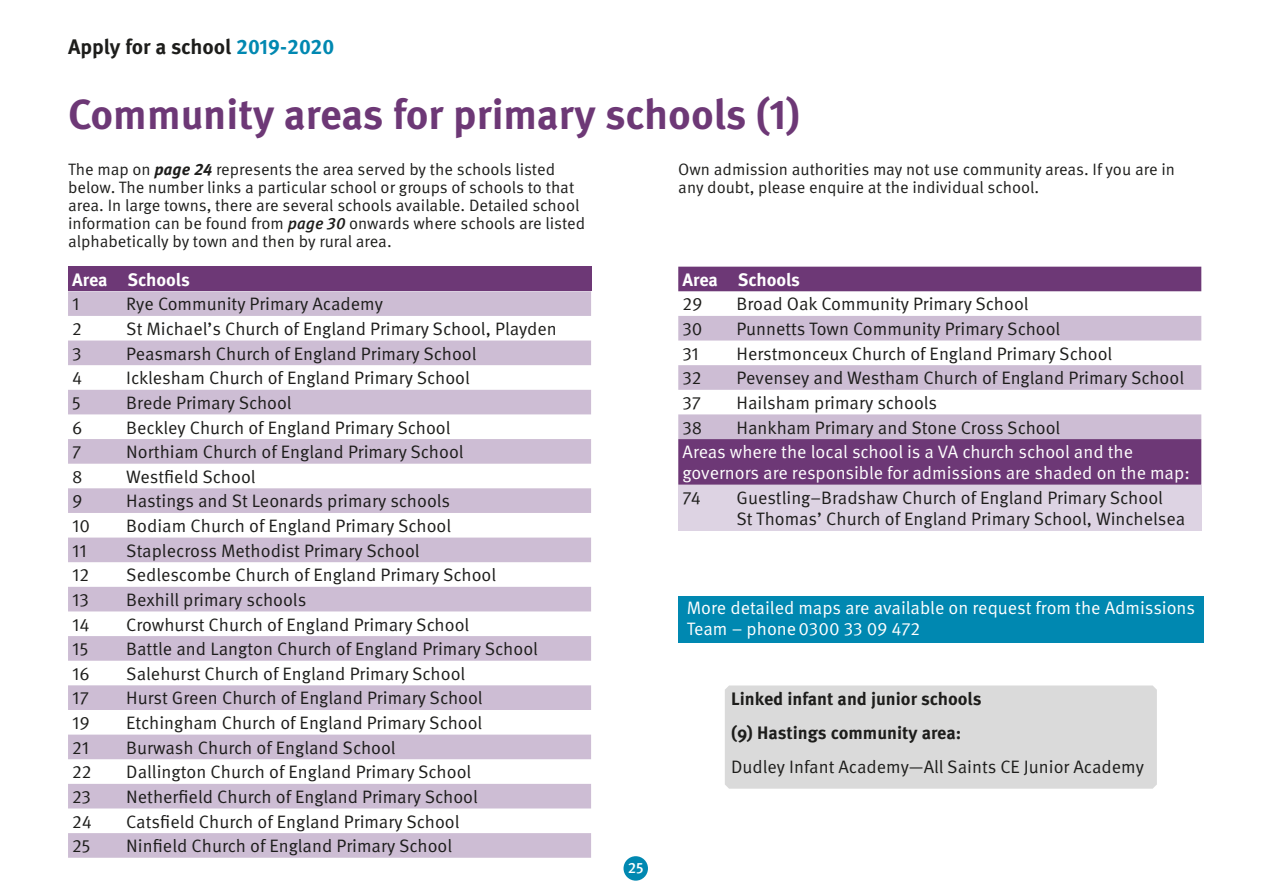
<style>
.page{position:relative;width:1263px;height:893px;background:#fff}
.page>*{position:absolute;margin:0;border:0;box-sizing:border-box;transform-origin:0 0}
.t1{font:700 42px "Meta Pro";color:#6d3876}
.t2{font:700 21px "Meta Pro";color:#1d1d1b}
.new_body_text{font:18px/21px "Meta Pro";color:#1d1d1b}
.new_body_text-2{font:18px/21px "Meta Pro";color:#fff}
.new_body_text-3{font:700 18px "Meta Pro";color:#1d1d1b}
.new_body_text-4{font:700 18px "Meta Pro";letter-spacing:-.005em;color:#fff}
.new_body_text-5{font:16.5px/18px "Meta Pro";color:#1d1d1b}
.t3{font:500 15px "Meta Pro";color:#fff}
.s1{color:#0088b1}
.s2{font-weight:700;font-style:italic}
.s3{font-weight:500;font-style:italic}
</style>
<div class="page">
<div style="left:68px;top:267px;width:523px;height:24px;background:#6d3876"></div>
<svg style="left:68px;top:291px;width:523px;height:567px;fill:#cfbfd5"></svg>
<svg style="left:678px;top:267px;width:523px;height:218px;fill:#6d3876"></svg>
<svg style="left:678px;top:316px;width:523px;height:123px;fill:#cdbdd4"></svg>
<div style="left:678px;top:485px;width:523px;height:45px;background:#ddd3e3"></div>
<div style="left:725px;top:685px;width:432px;height:104px;background:#dadada"></div>
<div style="left:678px;top:596px;width:525px;height:47px;background:#0088b1"></div>
<div style="left:623px;top:856px;width:25px;height:25px;background:#0088b1;border-radius:50%"></div>
<p class="t2" style="left:68px;top:33px;width:268px">Apply for a school <span class="s1">2019-2020</span></p>
<p class="t1" style="left:68px;top:88px;width:734px">Community areas for primary schools (1)</p>
<p class="new_body_text-5" style="left:68px;top:161px;width:519px">The map on <span class="s2">page 24</span> represents the area served by the schools listed below. The number links a particular school or groups of schools to that area. In large towns, there are several schools available. Detailed school information can be found from <span class="s3">page 30</span> onwards where schools are listed alphabetically by town and then by rural area.</p>
<p class="new_body_text-5" style="left:678px;top:161px;width:498px">Own admission authorities may not use community areas. If you are in any doubt, please enquire at the individual school.</p>
<p class="new_body_text-4" style="left:72px;top:268px;width:119px">Area Schools</p>
<p class="new_body_text" style="left:72px;top:294px;width:9px">1</p>
<p class="new_body_text" style="left:126px;top:294px;width:258px">Rye Community Primary Academy</p>
<p class="new_body_text" style="left:72px;top:318px;width:11px">2</p>
<p class="new_body_text" style="left:126px;top:318px;width:432px">St Michael’s Church of England Primary School, Playden</p>
<p class="new_body_text" style="left:72px;top:343px;width:11px">3</p>
<p class="new_body_text" style="left:126px;top:343px;width:352px">Peasmarsh Church of England Primary School</p>
<p class="new_body_text" style="left:72px;top:368px;width:12px">4</p>
<p class="new_body_text" style="left:126px;top:368px;width:345px">Icklesham Church of England Primary School</p>
<p class="new_body_text" style="left:72px;top:392px;width:10px">5</p>
<p class="new_body_text" style="left:126px;top:392px;width:167px">Brede Primary School</p>
<p class="new_body_text" style="left:72px;top:417px;width:12px">6</p>
<p class="new_body_text" style="left:126px;top:417px;width:326px">Beckley Church of England Primary School</p>
<p class="new_body_text" style="left:72px;top:442px;width:11px">7</p>
<p class="new_body_text" style="left:126px;top:442px;width:339px">Northiam Church of England Primary School</p>
<p class="new_body_text" style="left:72px;top:466px;width:12px">8</p>
<p class="new_body_text" style="left:126px;top:466px;width:131px">Westfield School</p>
<p class="new_body_text" style="left:72px;top:491px;width:12px">9</p>
<p class="new_body_text" style="left:126px;top:491px;width:325px">Hastings and St Leonards primary schools</p>
<p class="new_body_text" style="left:72px;top:516px;width:19px">10</p>
<p class="new_body_text" style="left:126px;top:516px;width:326px">Bodiam Church of England Primary School</p>
<p class="new_body_text" style="left:72px;top:540px;width:16px">11</p>
<p class="new_body_text" style="left:126px;top:540px;width:295px">Staplecross Methodist Primary School</p>
<p class="new_body_text" style="left:72px;top:565px;width:18px">12</p>
<p class="new_body_text" style="left:126px;top:565px;width:371px">Sedlescombe Church of England Primary School</p>
<p class="new_body_text" style="left:72px;top:589px;width:18px">13</p>
<p class="new_body_text" style="left:126px;top:589px;width:182px">Bexhill primary schools</p>
<p class="new_body_text" style="left:72px;top:614px;width:19px">14</p>
<p class="new_body_text" style="left:126px;top:614px;width:345px">Crowhurst Church of England Primary School</p>
<p class="new_body_text" style="left:72px;top:639px;width:18px">15</p>
<p class="new_body_text" style="left:126px;top:639px;width:413px">Battle and Langton Church of England Primary School</p>
<p class="new_body_text" style="left:72px;top:663px;width:19px">16</p>
<p class="new_body_text" style="left:126px;top:663px;width:341px">Salehurst Church of England Primary School</p>
<p class="new_body_text" style="left:72px;top:688px;width:18px">17</p>
<p class="new_body_text" style="left:126px;top:688px;width:358px">Hurst Green Church of England Primary School</p>
<p class="new_body_text" style="left:72px;top:713px;width:19px">19</p>
<p class="new_body_text" style="left:126px;top:713px;width:358px">Etchingham Church of England Primary School</p>
<p class="new_body_text" style="left:72px;top:737px;width:18px">21</p>
<p class="new_body_text" style="left:126px;top:737px;width:271px">Burwash Church of England School</p>
<p class="new_body_text" style="left:72px;top:762px;width:21px">22</p>
<p class="new_body_text" style="left:126px;top:762px;width:347px">Dallington Church of England Primary School</p>
<p class="new_body_text" style="left:72px;top:786px;width:20px">23</p>
<p class="new_body_text" style="left:126px;top:786px;width:353px">Netherfield Church of England Primary School</p>
<p class="new_body_text" style="left:72px;top:811px;width:21px">24</p>
<p class="new_body_text" style="left:126px;top:811px;width:335px">Catsfield Church of England Primary School</p>
<p class="new_body_text" style="left:72px;top:836px;width:20px">25</p>
<p class="new_body_text" style="left:126px;top:836px;width:327px">Ninfield Church of England Primary School</p>
<p class="t3" style="left:628px;top:858px;width:18px">25</p>
<p class="new_body_text-4" style="left:682px;top:268px;width:119px">Area Schools</p>
<p class="new_body_text" style="left:682px;top:294px;width:21px">29</p>
<p class="new_body_text" style="left:736px;top:294px;width:294px">Broad Oak Community Primary School</p>
<p class="new_body_text" style="left:682px;top:318px;width:22px">30</p>
<p class="new_body_text" style="left:736px;top:318px;width:325px">Punnetts Town Community Primary School</p>
<p class="new_body_text" style="left:682px;top:343px;width:18px">31</p>
<p class="new_body_text" style="left:736px;top:343px;width:377px">Herstmonceux Church of England Primary School</p>
<p class="new_body_text" style="left:682px;top:368px;width:20px">32</p>
<p class="new_body_text" style="left:736px;top:368px;width:449px">Pevensey and Westham Church of England Primary School</p>
<p class="new_body_text" style="left:682px;top:392px;width:20px">37</p>
<p class="new_body_text" style="left:736px;top:392px;width:202px">Hailsham primary schools</p>
<p class="new_body_text" style="left:682px;top:417px;width:21px">38</p>
<p class="new_body_text" style="left:736px;top:417px;width:325px">Hankham Primary and Stone Cross School</p>
<p class="new_body_text-2" style="left:682px;top:442px;width:509px">Areas where the local school is a VA church school and the governors are responsible for admissions are shaded on the map:</p>
<p class="new_body_text" style="left:682px;top:487px;width:20px">74</p>
<p class="new_body_text" style="left:736px;top:487px;width:450px">Guestling–Bradshaw Church of England Primary School<br>St Thomas’ Church of England Primary School, Winchelsea</p>
<p class="new_body_text-2" style="left:687px;top:598px;width:510px">More detailed maps are available on request from the Admissions<br>Team – phone0300 33 09 472</p>
<p class="new_body_text-3" style="left:731px;top:688px;width:252px">Linked infant and junior schools</p>
<p class="new_body_text-3" style="left:731px;top:721px;width:231px">(9) Hastings community area:</p>
<p class="new_body_text" style="left:731px;top:756px;width:414px">Dudley Infant Academy—All Saints CE Junior Academy</p>
</div>
